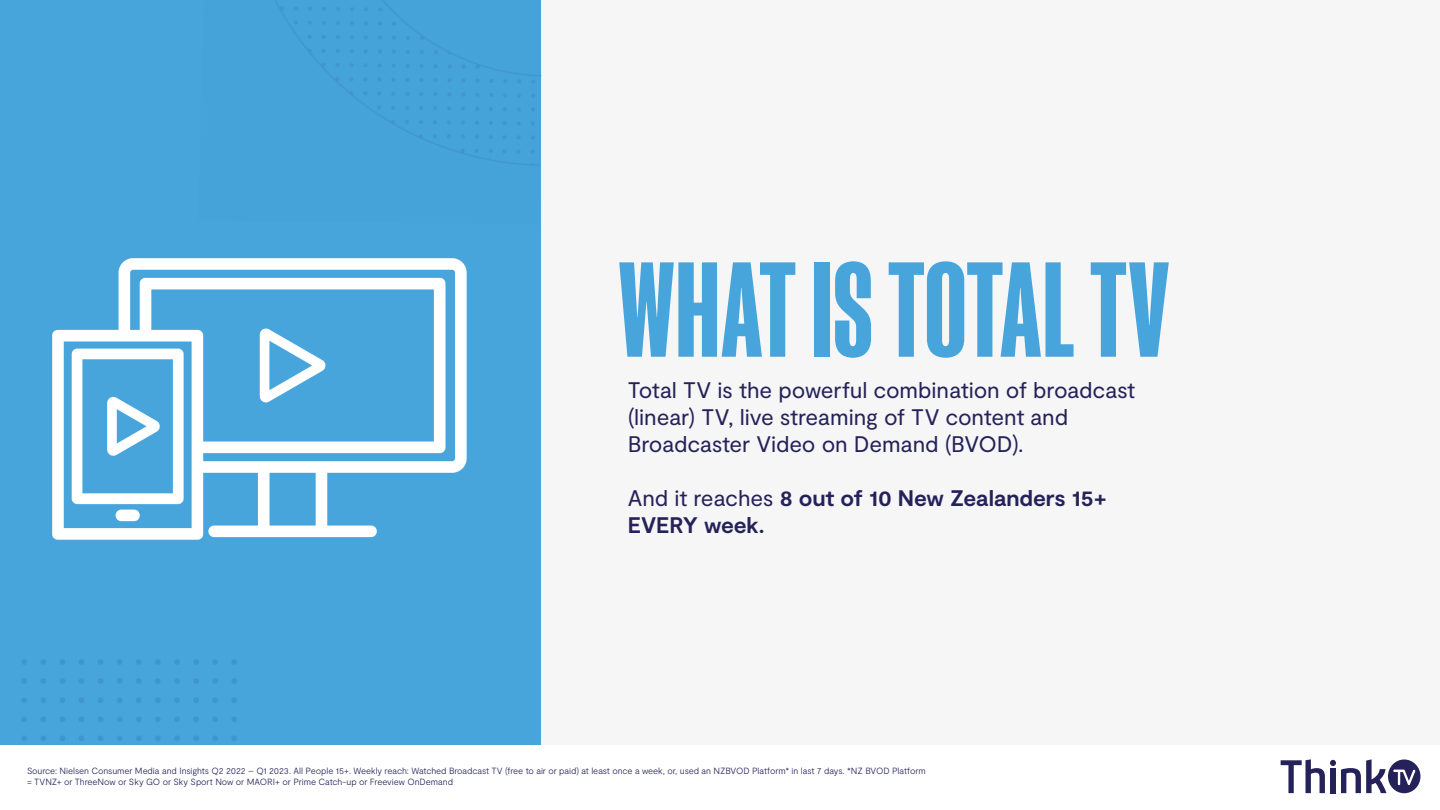
<style>
.page{position:relative;width:1440px;height:810px;background:#fff}
.page>*{position:absolute;margin:0;border:0;box-sizing:border-box;transform-origin:0 0}
.t1{font:700 127.5px "Test Manuka";letter-spacing:.01em;color:#47a5dc}
.t2{font:22.5px/27px "Moderat";letter-spacing:-.005em;color:#25225a}
.t3{font:700 22.5px/27px "Moderat";letter-spacing:-.005em;color:#25225a}
.t4{font:300 9px/10.8px "Moderat";letter-spacing:-.01em;color:#25225a}
.s1{font-weight:400}
</style>
<div class="page">
<div style="left:1px;top:0;width:1439px;height:809px;background:#f6f6f6"></div>
<div style="left:0;top:0;width:541px;height:810px;background:#47a5dc"></div>
<img style="left:20px;top:659px;width:287px;height:87px">
<div style="left:0;top:746px;width:1440px;height:64px;background:#fff"></div>
<svg style="left:1281px;top:759px;width:139px;height:34px"></svg>
<img style="left:52px;top:258px;width:415px;height:282px">
<h1 class="t1" style="left:619px;top:243px;width:552px">WHAT IS TOTAL TV</h1>
<h2 class="t2" style="left:628px;top:378px;width:509px">Total TV is the powerful combination of broadcast (linear) TV, live streaming of TV content and<br>Broadcaster Video on Demand (BVOD).</h2>
<h2 class="t3" style="left:628px;top:486px;width:481px"><span class="s1">And it reaches</span> 8 out of 10 New Zealanders 15+<br>EVERY week.</h2>
<p class="t4" style="left:27px;top:766px;width:900px">Source: Nielsen Consumer Media and Insights Q2 2022 – Q1 2023. All People 15+. Weekly reach: Watched Broadcast TV (free to air or paid) at least once a week, or, used an NZBVOD Platform* in last 7 days. *NZ BVOD Platform = TVNZ+ or ThreeNow or Sky GO or Sky Sport Now or MAORI+ or Prime Catch-up or Freeview OnDemand</p>
</div>
